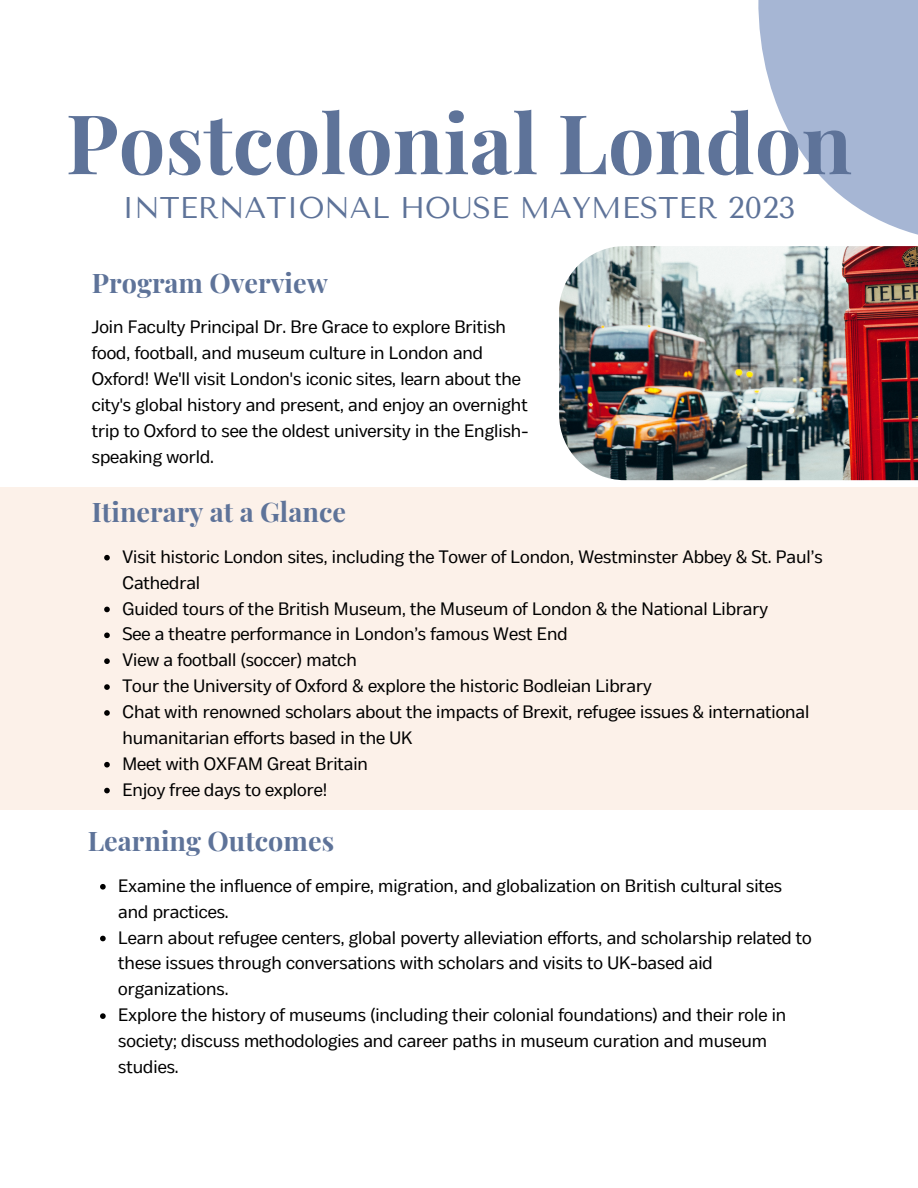
<style>
.page{position:relative;width:918px;height:1188px;background:#fff}
.page>*{position:absolute;margin:0;border:0;box-sizing:border-box;transform-origin:0 0}
.t1{font:700 82.5px "Playfair Display";color:#5e7399}
.t2{font:29.85px "Tenor Sans";color:#5e7399}
.t3{font:700 27px "Playfair Display";color:#5e7399}
.t4{font:18px/25.8px "Body Text";color:#000}
</style>
<div class="page">
<svg style="left:620px;top:0;width:298px;height:481px"></svg>
<img style="left:559px;top:246px;width:359px;height:234px">
<div style="left:0;top:487px;width:918px;height:323px;background:#fcf1e9"></div>
<svg style="left:104px;top:555px;width:6px;height:6px"></svg>
<svg style="left:104px;top:607px;width:6px;height:5px"></svg>
<svg style="left:104px;top:633px;width:6px;height:5px"></svg>
<svg style="left:104px;top:658px;width:6px;height:6px"></svg>
<svg style="left:104px;top:684px;width:6px;height:6px"></svg>
<svg style="left:104px;top:710px;width:6px;height:6px"></svg>
<svg style="left:104px;top:762px;width:6px;height:6px"></svg>
<svg style="left:104px;top:788px;width:6px;height:5px"></svg>
<svg style="left:100px;top:884px;width:6px;height:6px"></svg>
<svg style="left:100px;top:936px;width:6px;height:5px"></svg>
<svg style="left:100px;top:1013px;width:6px;height:6px"></svg>
<h1 class="t1" style="left:66px;top:85px;width:788px">Postcolonial London</h1>
<h2 class="t2" style="left:122px;top:190px;width:675px">INTERNATIONAL HOUSE MAYMESTER 2023</h2>
<h3 class="t3" style="left:92px;top:264px;width:238px">Program Overview</h3>
<p class="t4" style="left:92px;top:316px;width:438px">Join Faculty Principal Dr. Bre Grace to explore British food, football, and museum culture in London and Oxford! We'll visit London's iconic sites, learn about the city's global history and present, and enjoy an overnight trip to Oxford to see the oldest university in the English&shy;speaking world.</p>
<h3 class="t3" style="left:92px;top:493px;width:256px">Itinerary at a Glance</h3>
<p class="t4" style="left:122px;top:545px;width:702px">Visit historic London sites, including the Tower of London, Westminster Abbey &amp; St. Paul’s Cathedral<br>Guided tours of the British Museum, the Museum of London &amp; the National Library<br>See a theatre performance in London’s famous West End<br>View a football (soccer) match<br>Tour the University of Oxford &amp; explore the historic Bodleian Library<br>Chat with renowned scholars about the impacts of Brexit, refugee issues &amp; international humanitarian efforts based in the UK<br>Meet with OXFAM Great Britain<br>Enjoy free days to explore!</p>
<h3 class="t3" style="left:88px;top:822px;width:248px">Learning Outcomes</h3>
<p class="t4" style="left:118px;top:874px;width:695px">Examine the influence of empire, migration, and globalization on British cultural sites and practices.<br>Learn about refugee centers, global poverty alleviation efforts, and scholarship related to these issues through conversations with scholars and visits to UK-based aid organizations.<br>Explore the history of museums (including their colonial foundations) and their role in society; discuss methodologies and career paths in museum curation and museum studies.</p>
</div>
